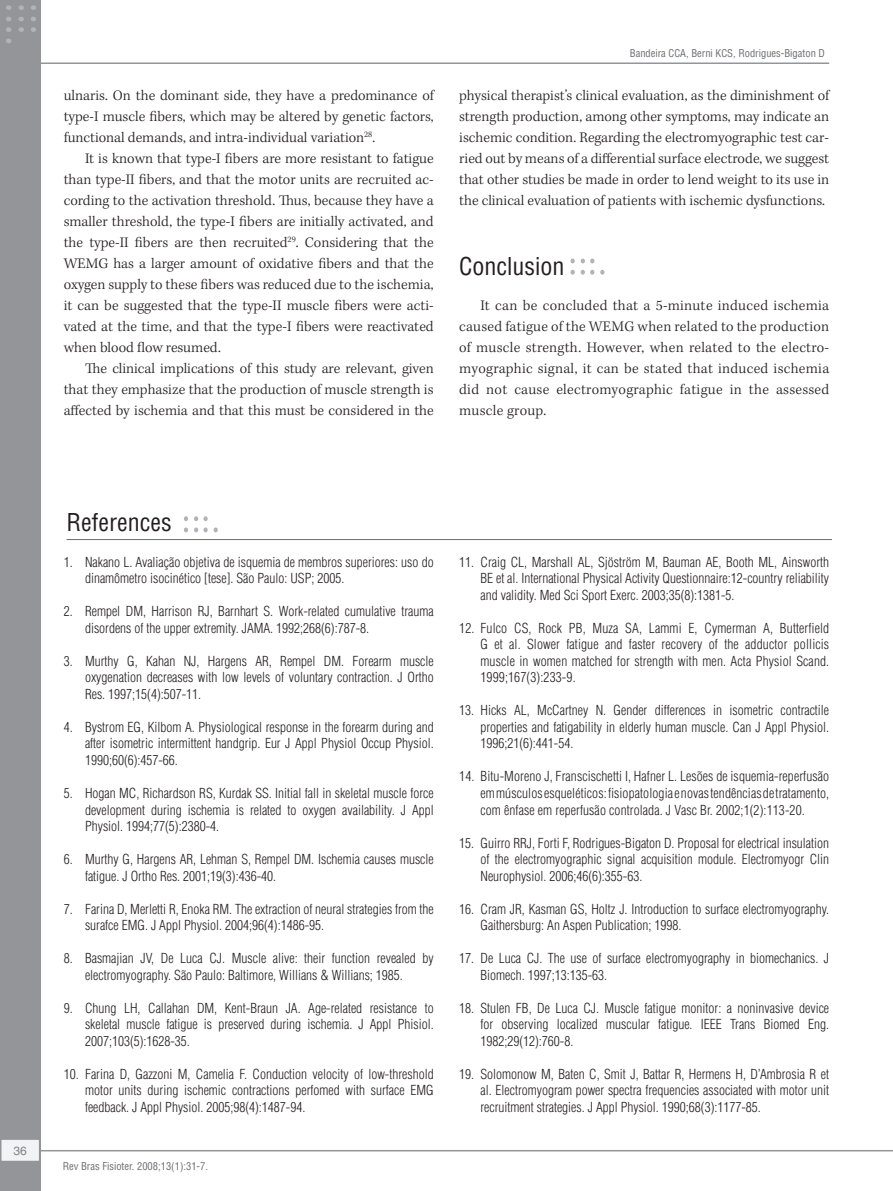
<style>
.page{position:relative;width:893px;height:1191px;background:#fff}
.page>*{position:absolute;margin:0;border:0;box-sizing:border-box;transform-origin:0 0}
.z04_0_Sub1{font:condensed 24px "Helvetica LT Std";color:#231f20}
.z05_3_referencias-ti{font:condensed 24px "Helvetica LT Std";color:#231f20}
.z05_0_texto_txt{font:300 15px/21px "Kepler Std";color:#231f20;text-align:justify}
.z05_4_referencias{font:300 condensed 13.5px/16.5px "Helvetica LT Std";color:#231f20;text-align:justify}
.t1{font:12px "Helvetica LT Std";color:#808285}
.t2{font:condensed 10.5px "Helvetica LT Std";color:#6c6d70}
</style>
<div class="page">
<svg style="left:600px;top:270px;width:4px;height:5px"></svg>
<svg style="left:581px;top:270px;width:13px;height:5px"></svg>
<svg style="left:571px;top:270px;width:4px;height:5px"></svg>
<svg style="left:581px;top:258px;width:13px;height:5px"></svg>
<svg style="left:571px;top:258px;width:4px;height:5px"></svg>
<hr style="left:14px;top:1150px;width:879px;height:1px;background:#939598">
<hr style="left:13px;top:62px;width:816px;height:2px;background:#939598">
<div style="left:0;top:0;width:40px;height:1191px;background:#939598"></div>
<div style="left:1px;top:1139px;width:39px;height:22px;background:#f2f3f4"></div>
<div style="left:0;top:1138px;width:40px;height:24px;border:2px solid #939598"></div>
<svg style="left:6px;top:39px;width:5px;height:4px"></svg>
<svg style="left:6px;top:27px;width:5px;height:5px"></svg>
<svg style="left:6px;top:17px;width:5px;height:4px"></svg>
<svg style="left:6px;top:5px;width:5px;height:5px"></svg>
<svg style="left:19px;top:27px;width:5px;height:5px"></svg>
<svg style="left:19px;top:17px;width:5px;height:4px"></svg>
<svg style="left:19px;top:5px;width:5px;height:5px"></svg>
<svg style="left:31px;top:27px;width:5px;height:5px"></svg>
<svg style="left:31px;top:17px;width:5px;height:4px"></svg>
<svg style="left:31px;top:5px;width:5px;height:5px"></svg>
<hr style="left:67px;top:539px;width:765px;height:1px;background:#6c6d70">
<svg style="left:214px;top:527px;width:4px;height:5px"></svg>
<svg style="left:194px;top:527px;width:14px;height:5px"></svg>
<svg style="left:184px;top:527px;width:4px;height:5px"></svg>
<svg style="left:194px;top:516px;width:14px;height:5px"></svg>
<svg style="left:184px;top:516px;width:4px;height:5px"></svg>
<p class="z05_0_texto_txt" style="left:64px;top:85px;width:371px">ulnaris. On the dominant side, they have a predominance of type-I muscle fibers, which may be altered by genetic factors, functional demands, and intra-individual variation<sup>28</sup>.</p>
<p class="z05_0_texto_txt" style="left:64px;top:148px;width:371px;text-indent:21px">It is known that type-I fibers are more resistant to fatigue than type-II fibers, and that the motor units are recruited ac&shy;cording to the activation threshold. Thus, because they have a smaller threshold, the type-I fibers are initially activated, and the type-II fibers are then recruited<sup>29</sup>. Considering that the WEMG has a larger amount of oxidative fibers and that the oxygen supply to these fibers was reduced due to the ischemia, it can be suggested that the type-II muscle fibers were acti&shy;vated at the time, and that the type-I fibers were reactivated when blood flow resumed.</p>
<p class="z05_0_texto_txt" style="left:64px;top:358px;width:371px;text-indent:21px">The clinical implications of this study are relevant, given that they emphasize that the production of muscle strength is affected by ischemia and that this must be considered in the</p>
<p class="t2" style="left:630px;top:46px;width:197px">Bandeira CCA, Berni KCS, Rodrigues-Bigaton D</p>
<p class="z05_0_texto_txt" style="left:459px;top:85px;width:371px">physical therapist’s clinical evaluation, as the diminishment of strength production, among other symptoms, may indicate an ischemic condition. Regarding the electromyographic test car&shy;ried out by means of a differential surface electrode, we suggest that other studies be made in order to lend weight to its use in the clinical evaluation of patients with ischemic dysfunctions.</p>
<p class="z04_0_Sub1" style="left:459px;top:251px;width:107px">Conclusion</p>
<p class="z05_0_texto_txt" style="left:459px;top:295px;width:371px;text-indent:21px">It can be concluded that a 5-minute induced ischemia caused fatigue of the WEMG when related to the production of muscle strength. However, when related to the electro&shy;myographic signal, it can be stated that induced ischemia did not cause electromyographic fatigue in the assessed muscle group.</p>
<p class="t1" style="left:14px;top:1143px;width:15px">36</p>
<p class="z05_3_referencias-ti" style="left:67px;top:507px;width:107px">References</p>
<p class="z05_4_referencias" style="left:85px;top:553px;width:350px;text-indent:-21px">1. Nakano L. Avaliação objetiva de isquemia de membros superiores: uso do dinamômetro isocinético [tese]. São Paulo: USP; 2005.</p>
<p class="z05_4_referencias" style="left:85px;top:603px;width:350px;text-indent:-21px">2. Rempel DM, Harrison RJ, Barnhart S. Work-related cumulative trauma disordens of the upper extremity. JAMA. 1992;268(6):787-8.</p>
<p class="z05_4_referencias" style="left:85px;top:652px;width:350px;text-indent:-21px">3. Murthy G, Kahan NJ, Hargens AR, Rempel DM. Forearm muscle oxygenation decreases with low levels of voluntary contraction. J Ortho Res. 1997;15(4):507-11.</p>
<p class="z05_4_referencias" style="left:85px;top:718px;width:350px;text-indent:-21px">4. Bystrom EG, Kilbom A. Physiological response in the forearm during and after isometric intermittent handgrip. Eur J Appl Physiol Occup Physiol.<br>1990;60(6):457-66.</p>
<p class="z05_4_referencias" style="left:85px;top:784px;width:350px;text-indent:-21px">5. Hogan MC, Richardson RS, Kurdak SS. Initial fall in skeletal muscle force development during ischemia is related to oxygen availability. J Appl Physiol. 1994;77(5):2380-4.</p>
<p class="z05_4_referencias" style="left:85px;top:850px;width:350px;text-indent:-21px">6. Murthy G, Hargens AR, Lehman S, Rempel DM. Ischemia causes muscle fatigue. J Ortho Res. 2001;19(3):436-40.</p>
<p class="z05_4_referencias" style="left:85px;top:900px;width:350px;text-indent:-21px">7. Farina D, Merletti R, Enoka RM. The extraction of neural strategies from the surafce EMG. J Appl Physiol. 2004;96(4):1486-95.</p>
<p class="z05_4_referencias" style="left:85px;top:949px;width:350px;text-indent:-21px">8. Basmajian JV, De Luca CJ. Muscle alive: their function revealed by electromyography. São Paulo: Baltimore, Willians &amp; Willians; 1985.</p>
<p class="z05_4_referencias" style="left:85px;top:999px;width:350px;text-indent:-21px">9. Chung LH, Callahan DM, Kent-Braun JA. Age-related resistance to skeletal muscle fatigue is preserved during ischemia. J Appl Phisiol.<br>2007;103(5):1628-35.</p>
<p class="z05_4_referencias" style="left:85px;top:1065px;width:350px;text-indent:-21px">10. Farina D, Gazzoni M, Camelia F. Conduction velocity of low-threshold motor units during ischemic contractions perfomed with surface EMG feedback. J Appl Physiol. 2005;98(4):1487-94.</p>
<p class="t2" style="left:63px;top:1160px;width:147px">Rev Bras Fisioter. 2008;13(1):31-7.</p>
<p class="z05_4_referencias" style="left:480px;top:553px;width:350px;text-indent:-21px">11. Craig CL, Marshall AL, Sjöström M, Bauman AE, Booth ML, Ainsworth BE et al. International Physical Activity Questionnaire:12-country reliability and validity. Med Sci Sport Exerc. 2003;35(8):1381-5.</p>
<p class="z05_4_referencias" style="left:480px;top:619px;width:350px;text-indent:-21px">12. Fulco CS, Rock PB, Muza SA, Lammi E, Cymerman A, Butterfield G et al. Slower fatigue and faster recovery of the adductor pollicis muscle in women matched for strength with men. Acta Physiol Scand.<br>1999;167(3):233-9.</p>
<p class="z05_4_referencias" style="left:480px;top:702px;width:350px;text-indent:-21px">13. Hicks AL, McCartney N. Gender differences in isometric contractile properties and fatigability in elderly human muscle. Can J Appl Physiol.<br>1996;21(6):441-54.</p>
<p class="z05_4_referencias" style="left:480px;top:768px;width:350px;text-indent:-21px">14. Bitu-Moreno J, Franscischetti I, Hafner L. Lesões de isquemia-reperfusão em músculos esqueléticos: fisiopatologia e novas tendências de tratamento, com ênfase em reperfusão controlada. J Vasc Br. 2002;1(2):113-20.</p>
<p class="z05_4_referencias" style="left:480px;top:834px;width:350px;text-indent:-21px">15. Guirro RRJ, Forti F, Rodrigues-Bigaton D. Proposal for electrical insulation of the electromyographic signal acquisition module. Electromyogr Clin Neurophysiol. 2006;46(6):355-63.</p>
<p class="z05_4_referencias" style="left:480px;top:900px;width:350px;text-indent:-21px">16. Cram JR, Kasman GS, Holtz J. Introduction to surface electromyography.<br>Gaithersburg: An Aspen Publication; 1998.</p>
<p class="z05_4_referencias" style="left:480px;top:949px;width:350px;text-indent:-21px">17. De Luca CJ. The use of surface electromyography in biomechanics. J<br>Biomech. 1997;13:135-63.</p>
<p class="z05_4_referencias" style="left:480px;top:999px;width:350px;text-indent:-21px">18. Stulen FB, De Luca CJ. Muscle fatigue monitor: a noninvasive device for observing localized muscular fatigue. IEEE Trans Biomed Eng.<br>1982;29(12):760-8.</p>
<p class="z05_4_referencias" style="left:480px;top:1065px;width:350px;text-indent:-21px">19. Solomonow M, Baten C, Smit J, Battar R, Hermens H, D’Ambrosia R et al. Electromyogram power spectra frequencies associated with motor unit recruitment strategies. J Appl Physiol. 1990;68(3):1177-85.</p>
</div>
